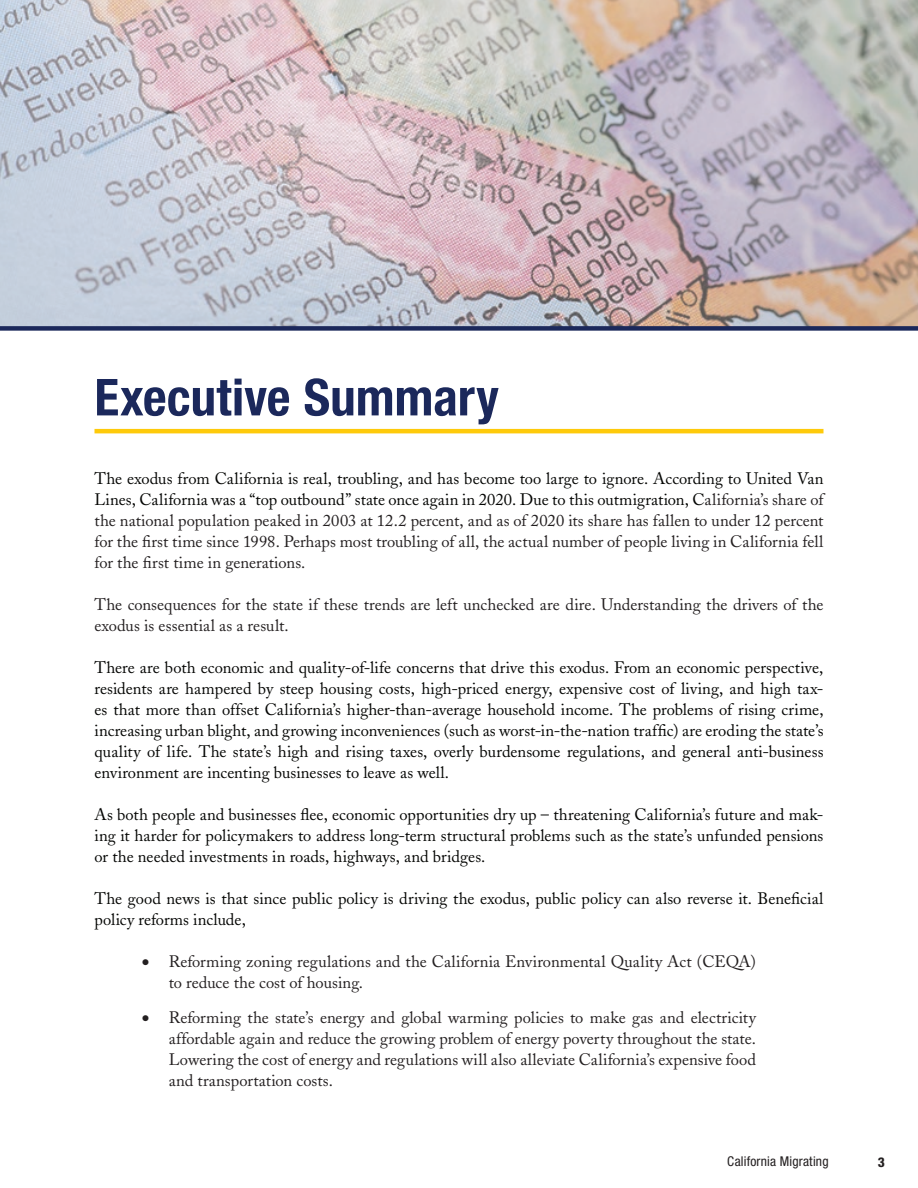
<style>
.page{position:relative;width:918px;height:1188px;background:#fff}
.page>*{position:absolute;margin:0;border:0;box-sizing:border-box;transform-origin:0 0}
.t1{font:700 condensed 51px "Helvetica Neue";color:#1b285b}
.t2{font:16.5px/21px "Adobe Caslon";color:#040503;text-align:justify}
.t3{font:16.5px/21px "Adobe Caslon";color:#231f20;text-align:justify}
.t4{font:condensed 13.5px "Helvetica Neue";letter-spacing:.015em;color:#231f20}
.t5{font:800 condensed 13.5px "Helvetica Neue";color:#231f20}
.s1{color:#040503}
</style>
<div class="page">
<hr style="left:94px;top:429px;width:730px;height:4px;background:#feca0a">
<img style="left:0;top:0;width:918px;height:326px">
<div style="left:0;top:326px;width:918px;height:5px;background:#1b285b"></div>
<h1 class="t1" style="left:94px;top:366px;width:406px">Executive Summary</h1>
<p class="t3" style="left:94px;top:469px;width:731px"><span class="s1">The exodus from California is real, troubling, and has become too large to ignore. According to United Van Lines, California was a “top outbound” state once again in 2020. Due to this outmigration, C</span>alifornia’s share of the national population peaked in 2003 at 12.2 percent, and as of 2020 its share has fallen to under 12 percent for the first time since 1998. Perhaps most troubling of all, the actual number of people living in California fell for the first time in generations.</p>
<p class="t3" style="left:94px;top:595px;width:731px">The consequences for the state if these trends are left unchecked are dire. Understanding the drivers of the exodus is essential as a result.</p>
<p class="t2" style="left:94px;top:658px;width:731px">There are both economic and quality-of-life concerns that drive this exodus. From an economic perspective, residents are hampered by steep housing costs, high-priced energy, expensive cost of living, and high tax&shy;es that more than offset California’s higher-than-average household income. The problems of rising crime, increasing urban blight, and growing inconveniences (such as worst-in-the-nation traffic) are eroding the state’s quality of life. The state’s high and rising taxes, overly burdensome regulations, and general anti-business environment are incenting businesses to leave as well.</p>
<p class="t2" style="left:94px;top:805px;width:731px">As both people and businesses flee, economic opportunities dry up – threatening California’s future and mak&shy;ing it harder for policymakers to address long-term structural problems such as the state’s unfunded pensions or the needed investments in roads, highways, and bridges.</p>
<p class="t2" style="left:94px;top:889px;width:731px">The good news is that since public policy is driving the exodus, public policy can also reverse it. Beneficial policy reforms include,</p>
<p class="t3" style="left:169px;top:952px;width:589px;text-indent:-27px">• Reforming zoning regulations and the California Environmental Quality Act (CEQA) to reduce the cost of housing.</p>
<p class="t3" style="left:169px;top:1007px;width:589px;text-indent:-27px">• Reforming the state’s energy and global warming policies to make gas and electricity affordable again and reduce the growing problem of energy poverty throughout the state.<br>Lowering the cost of energy and regulations will also alleviate California’s expensive food and transportation costs.</p>
<p class="t4" style="left:727px;top:1154px;width:103px">California Migrating</p>
<p class="t5" style="left:878px;top:1154px;width:9px">3</p>
</div>
